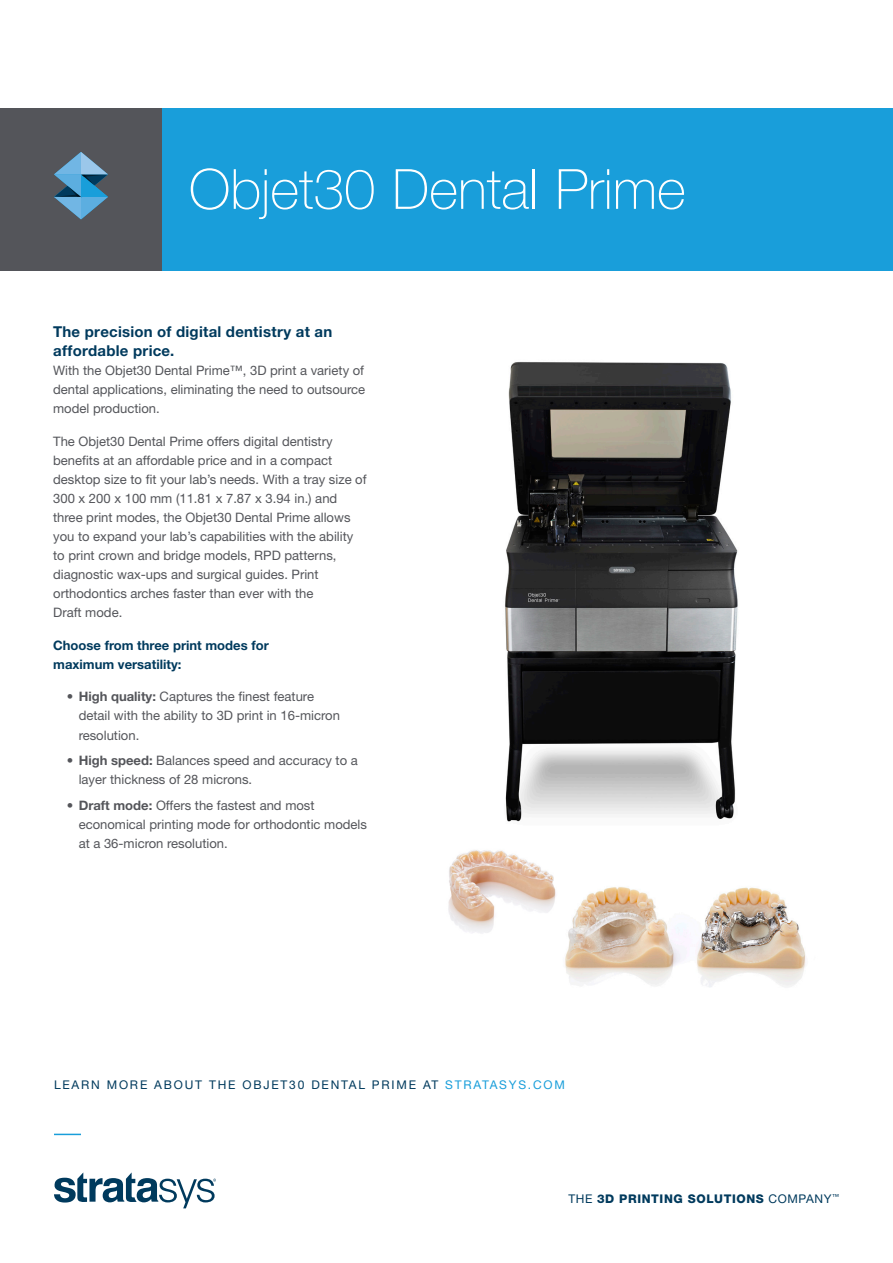
<style>
.page{position:relative;width:893px;height:1263px;background:#fff}
.page>*{position:absolute;margin:0;border:0;box-sizing:border-box;transform-origin:0 0}
.PG1_-_Document_Headl{font:100 55.5px "Helvetica Neue LT Std";color:#fff}
.CONT_-_Paragraph_Sub{font:700 15px/19.5px "Helvetica Neue LT Std";letter-spacing:.015em;color:#003a5d}
.CONT_-_Body_Copy{font:13.05px/19px "Helvetica Neue LT Std";color:#54555a}
.CONT_-_Body_Copy-2{font:700 13.05px/19px "Helvetica Neue LT Std";color:#003a5d}
.PG1_-_Page_Tag{font:12px "Helvetica Neue LT Std";letter-spacing:.15em;color:#003a5d}
.t1{font:800 12px "Helvetica Neue LT Std";letter-spacing:.05em;color:#003a5d}
.s1{font-weight:700}
.s2{color:#199eda}
.s3{font-weight:400}
</style>
<div class="page">
<div style="left:144px;top:108px;width:749px;height:162px;background:#199eda"></div>
<div style="left:0;top:108px;width:162px;height:162px;background:#54555a"></div>
<svg style="left:54px;top:152px;width:54px;height:67px"></svg>
<svg style="left:54px;top:1172px;width:162px;height:36px"></svg>
<svg style="left:54px;top:1134px;width:27px;height:1px"></svg>
<img style="left:505px;top:362px;width:233px;height:460px">
<img style="left:448px;top:850px;width:108px;height:84px">
<img style="left:565px;top:887px;width:241px;height:100px">
<p class="PG1_-_Document_Headl" style="left:189px;top:157px;width:498px">Objet30 Dental Prime</p>
<p class="CONT_-_Paragraph_Sub" style="left:53px;top:321px;width:281px">The precision of digital dentistry at an affordable price.</p>
<p class="CONT_-_Body_Copy" style="left:53px;top:361px;width:314px;text-align:justify">With the Objet30 Dental Prime™, 3D print a variety of dental applications, eliminating the need to outsource model production.</p>
<p class="CONT_-_Body_Copy" style="left:53px;top:431px;width:315px">The Objet30 Dental Prime offers digital dentistry benefits at an affordable price and in a compact desktop size to fit your lab’s needs. With a tray size of 300 x 200 x 100 mm (11.81 x 7.87 x 3.94 in.) and three print modes, the Objet30 Dental Prime allows you to expand your lab’s capabilities with the ability to print crown and bridge models, RPD patterns, diagnostic wax-ups and surgical guides. Print orthodontics arches faster than ever with the<br>Draft mode.</p>
<p class="CONT_-_Body_Copy-2" style="left:53px;top:635px;width:217px">Choose from three print modes for maximum versatility:</p>
<p class="CONT_-_Body_Copy" style="left:79px;top:687px;width:263px;text-indent:-12px">• <span class="s1">High quality:</span> Captures the finest feature detail with the ability to 3D print in 16-micron resolution.</p>
<p class="CONT_-_Body_Copy" style="left:79px;top:751px;width:281px;text-indent:-12px">• <span class="s1">High speed:</span> Balances speed and accuracy to a layer thickness of 28 microns.</p>
<p class="CONT_-_Body_Copy" style="left:79px;top:796px;width:290px;text-indent:-12px">• <span class="s1">Draft mode:</span> Offers the fastest and most economical printing mode for orthodontic models at a 36-micron resolution.</p>
<p class="PG1_-_Page_Tag" style="left:54px;top:1078px;width:512px">LEARN MORE ABOUT THE OBJET30 DENTAL PRIME AT <span class="s2">STRATASYS.COM</span></p>
<p class="t1" style="left:568px;top:1191px;width:272px"><span class="s3">THE</span> 3D PRINTING SOLUTIONS <span class="s3">COMPANY</span><sup>™</sup></p>
</div>
